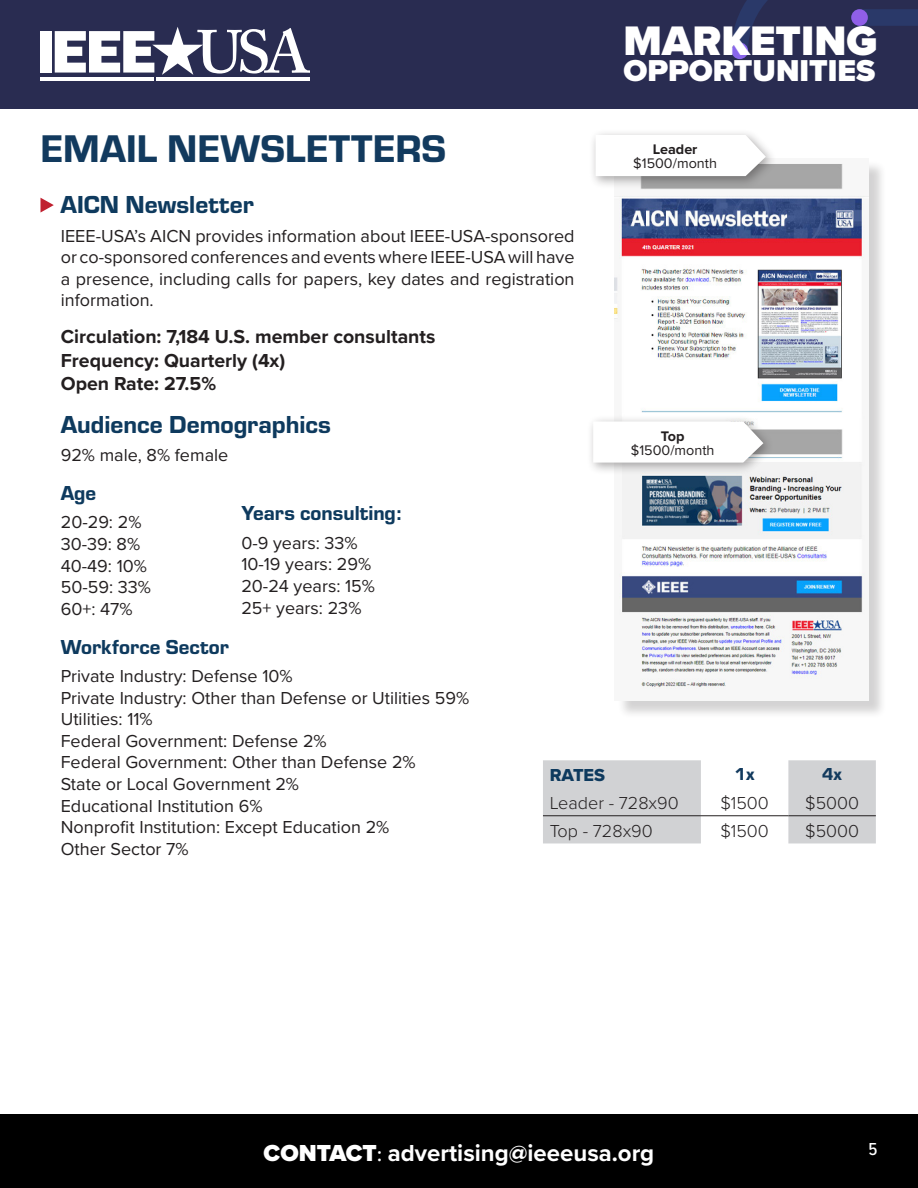
<style>
.page{position:relative;width:918px;height:1188px;background:#fff}
.page>*{position:absolute;margin:0;border:0;box-sizing:border-box;transform-origin:0 0}
.t1{font:900 42.75px "Proxima Nova";color:#fff}
.Envise{font:40.05px "Eurostile Hea";color:#123a5e}
.t2{font:900 31.35px "Proxima Nova";color:#fff}
.Grandiloquence{font:25.5px "Eurostile Hea";color:#0e3a5e}
.Grandiose{font:25.5px "Eurostile Hea";color:#0e3a5e}
.t3{font:700 24px "Proxima Nova";color:#fff}
.Grandiose-2{font:21px "Eurostile Hea";color:#0e3a5e}
.Moongage{font:700 19.5px "Proxima Nova";color:#231f20}
.Feldspar{font:18px "Proxima Nova";color:#231f20}
.Paragraph_Style_1{font:18px/21.6px "Proxima Nova";color:#231f20;text-align:justify}
.Paragraph_Style_1-2{font:300 18px "Proxima Nova";color:#231f20}
.Paragraph_Style_1-3{font:18px "Proxima Nova Extrabld";color:#0e3a5e}
.Envise-2{font:18px "Eurostile Hea";color:#123a5e}
.t4{font:500 18px "Proxima Nova Cond";color:#fff}
.t5{font:14.4px/14.4px "Proxima Nova";color:#231f20;text-align:center}
.s1{font-weight:700}
.s2{font-weight:900}
.s3{font-family:"Minion Pro";font-weight:400}
</style>
<div class="page">
<div style="left:0;top:1115px;width:918px;height:73px;background:#000"></div>
<div style="left:0;top:0;width:918px;height:109px;background:#292c51"></div>
<svg style="left:731px;top:0;width:187px;height:59px"></svg>
<svg style="left:851px;top:9px;width:17px;height:17px"></svg>
<svg style="left:731px;top:42px;width:17px;height:17px"></svg>
<div style="left:40px;top:31px;width:12px;height:42px;background:#fff"></div>
<hr style="left:40px;top:77px;width:114px;height:4px;background:#fff">
<svg style="left:55px;top:27px;width:255px;height:48px"></svg>
<hr style="left:156px;top:77px;width:154px;height:4px;background:#fff">
<div style="left:617px;top:161px;width:270px;height:558px;background:#231f20;opacity:.2"></div>
<img style="left:615px;top:161px;width:253px;height:539px">
<div style="left:587px;top:415px;width:188px;height:60px;background:#231f20;opacity:.39"></div>
<svg style="left:593px;top:421px;width:170px;height:42px"></svg>
<div style="left:589px;top:128px;width:188px;height:61px;background:#231f20;opacity:.39"></div>
<svg style="left:596px;top:135px;width:170px;height:41px"></svg>
<svg style="left:40px;top:198px;width:14px;height:15px"></svg>
<svg style="left:543px;top:760px;width:333px;height:83px"></svg>
<hr style="left:543px;top:816px;width:158px;height:1px;background:#231f20">
<hr style="left:701px;top:816px;width:87px;height:1px;background:#231f20">
<hr style="left:788px;top:816px;width:88px;height:1px;background:#231f20">
<p class="Envise" style="left:40px;top:120px;width:407px">EMAIL NEWSLETTERS</p>
<p class="Grandiose" style="left:61px;top:187px;width:195px">AICN Newsletter</p>
<p class="Paragraph_Style_1" style="left:61px;top:224px;width:515px">IEEE-USA’s AICN provides information about IEEE-USA-sponsored or co-sponsored conferences and events where IEEE-USA will have a presence, including calls for papers, key dates and registration information.</p>
<p class="Moongage" style="left:61px;top:322px;width:376px">Circulation: 7,184 U.S. member consultants</p>
<p class="Moongage" style="left:61px;top:346px;width:226px">Frequency: Quarterly (4x)</p>
<p class="Moongage" style="left:61px;top:369px;width:157px">Open Rate: 27.5%</p>
<p class="t1" style="left:624px;top:9px;width:255px">MARKETING</p>
<p class="t2" style="left:624px;top:47px;width:253px">OPPORTUNITIES</p>
<p class="t5" style="left:633px;top:141px;width:85px"><span class="s1">Leader </span>$1500/month</p>
<p class="Grandiloquence" style="left:61px;top:407px;width:272px">Audience Demographics</p>
<p class="Feldspar" style="left:61px;top:442px;width:169px">92% male, 8% female</p>
<p class="Grandiose-2" style="left:61px;top:478px;width:37px">Age</p>
<p class="Feldspar" style="left:61px;top:509px;width:82px">20-29: 2%</p>
<p class="Feldspar" style="left:61px;top:531px;width:81px">30-39: 8%</p>
<p class="Feldspar" style="left:61px;top:552px;width:88px">40-49: 10%</p>
<p class="Feldspar" style="left:61px;top:574px;width:92px">50-59: 33%</p>
<p class="Feldspar" style="left:61px;top:595px;width:73px">60+: 47%</p>
<p class="Grandiose-2" style="left:61px;top:632px;width:170px">Workforce Sector</p>
<p class="Feldspar" style="left:61px;top:662px;width:233px">Private Industry: Defense 10%</p>
<p class="Feldspar" style="left:61px;top:684px;width:410px">Private Industry: Other than Defense or Utilities 59%</p>
<p class="Feldspar" style="left:61px;top:706px;width:94px">Utilities: 11%</p>
<p class="Feldspar" style="left:61px;top:727px;width:268px">Federal Government: Defense 2%</p>
<p class="Feldspar" style="left:61px;top:749px;width:357px">Federal Government: Other than Defense 2%</p>
<p class="Feldspar" style="left:61px;top:770px;width:240px">State or Local Government 2%</p>
<p class="Feldspar" style="left:61px;top:792px;width:203px">Educational Institution 6%</p>
<p class="Feldspar" style="left:61px;top:814px;width:330px">Nonprofit Institution: Except Education 2%</p>
<p class="Feldspar" style="left:61px;top:835px;width:129px">Other Sector 7%</p>
<p class="Grandiose-2" style="left:241px;top:499px;width:161px">Years consulting:</p>
<p class="Feldspar" style="left:241px;top:529px;width:118px">0-9 years: 33%</p>
<p class="Feldspar" style="left:241px;top:551px;width:131px">10-19 years: 29%</p>
<p class="Feldspar" style="left:241px;top:573px;width:135px">20-24 years: 15%</p>
<p class="Feldspar" style="left:241px;top:594px;width:122px">25+ years: 23%</p>
<p class="t5" style="left:631px;top:428px;width:85px"><span class="s1">Top </span>$1500/month</p>
<p class="Paragraph_Style_1-3" style="left:550px;top:762px;width:57px">RATES</p>
<p class="Envise-2" style="left:735px;top:762px;width:21px">1x</p>
<p class="Envise-2" style="left:822px;top:762px;width:21px">4x</p>
<p class="Paragraph_Style_1-2" style="left:550px;top:790px;width:130px">Leader - 728x90</p>
<p class="Paragraph_Style_1-2" style="left:720px;top:790px;width:50px">$1500</p>
<p class="Paragraph_Style_1-2" style="left:805px;top:790px;width:55px">$5000</p>
<p class="Paragraph_Style_1-2" style="left:550px;top:817px;width:105px">Top - 728x90</p>
<p class="Paragraph_Style_1-2" style="left:720px;top:817px;width:50px">$1500</p>
<p class="Paragraph_Style_1-2" style="left:805px;top:817px;width:55px">$5000</p>
<h3 class="t3" style="left:264px;top:1135px;width:392px"><span class="s2">CONTACT</span><span class="s3">:</span> advertising@ieeeusa.org</h3>
<p class="t4" style="left:868px;top:1135px;width:11px">5</p>
</div>
